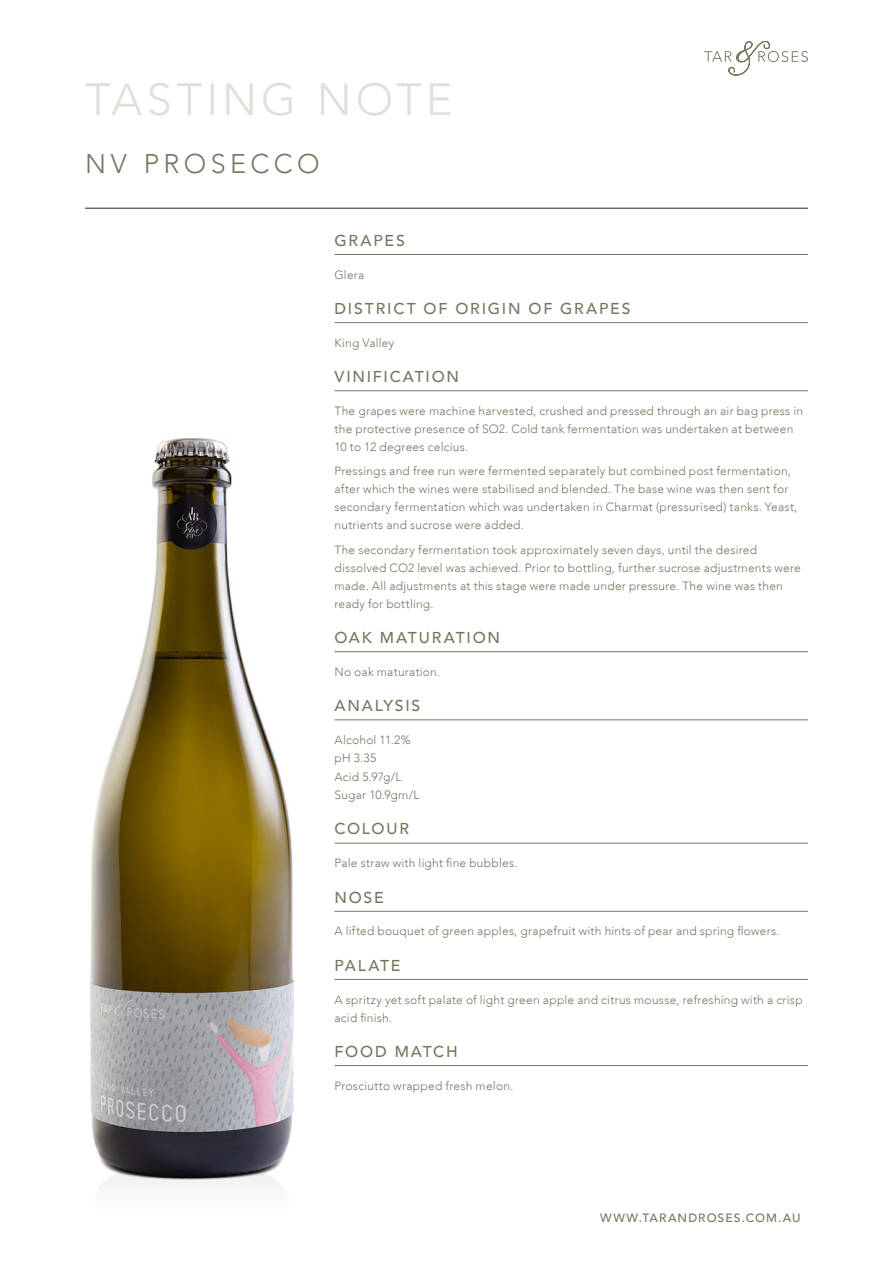
<style>
.page{position:relative;width:893px;height:1263px;background:#fff}
.page>*{position:absolute;margin:0;border:0;box-sizing:border-box;transform-origin:0 0}
.HEADING_-_SAN_SERIF{font:300 45px "Avenir LT";letter-spacing:.09em;color:#e0e0d9}
.HEADING_-_SANS_SERIF{font:300 27px "Avenir LT";letter-spacing:.16em;color:#787661}
._3_COLUMN_SUB_HEADIN{font:500 15.75px "Avenir LT";letter-spacing:.115em;color:#787661}
._3_COLUMN_BODY_COPY{font:300 12px/18px "Avenir LT";letter-spacing:.02em;color:#787661}
._3_COLUMN_BODY_COPY-2{font:500 12px "Avenir LT";letter-spacing:.095em;color:#787661}
</style>
<div class="page">
<hr style="left:334px;top:254px;width:474px;height:1px;background:#787661">
<hr style="left:334px;top:322px;width:474px;height:1px;background:#787661">
<hr style="left:334px;top:390px;width:474px;height:1px;background:#787661">
<hr style="left:334px;top:651px;width:474px;height:1px;background:#787661">
<hr style="left:334px;top:720px;width:474px;height:1px;background:#787661">
<hr style="left:334px;top:843px;width:474px;height:1px;background:#787661">
<hr style="left:334px;top:911px;width:474px;height:1px;background:#787661">
<hr style="left:334px;top:979px;width:474px;height:1px;background:#787661">
<hr style="left:334px;top:1065px;width:474px;height:1px;background:#787661">
<hr style="left:85px;top:208px;width:723px;height:1px;background:#231f20">
<svg style="left:704px;top:41px;width:104px;height:34px"></svg>
<img style="left:91px;top:438px;width:202px;height:751px">
<p class="HEADING_-_SAN_SERIF" style="left:85px;top:74px;width:369px">TASTING NOTE</p>
<p class="HEADING_-_SANS_SERIF" style="left:85px;top:147px;width:236px">NV PROSECCO</p>
<p class="_3_COLUMN_SUB_HEADIN" style="left:334px;top:231px;width:72px">GRAPES</p>
<p class="_3_COLUMN_BODY_COPY" style="left:334px;top:266px;width:31px">Glera</p>
<p class="_3_COLUMN_SUB_HEADIN" style="left:334px;top:299px;width:298px">DISTRICT OF ORIGIN OF GRAPES</p>
<p class="_3_COLUMN_BODY_COPY" style="left:334px;top:334px;width:61px">King Valley</p>
<p class="_3_COLUMN_SUB_HEADIN" style="left:334px;top:367px;width:126px">VINIFICATION</p>
<p class="_3_COLUMN_BODY_COPY" style="left:334px;top:402px;width:470px">The grapes were machine harvested, crushed and pressed through an air bag press in the protective presence of SO2. Cold tank fermentation was undertaken at between<br>10 to 12 degrees celcius.</p>
<p class="_3_COLUMN_BODY_COPY" style="left:334px;top:462px;width:464px">Pressings and free run were fermented separately but combined post fermentation, after which the wines were stabilised and blended. The base wine was then sent for secondary fermentation which was undertaken in Charmat (pressurised) tanks. Yeast, nutrients and sucrose were added.</p>
<p class="_3_COLUMN_BODY_COPY" style="left:334px;top:541px;width:468px">The secondary fermentation took approximately seven days, until the desired dissolved CO2 level was achieved. Prior to bottling, further sucrose adjustments were made. All adjustments at this stage were made under pressure. The wine was then ready for bottling.</p>
<p class="_3_COLUMN_SUB_HEADIN" style="left:334px;top:628px;width:167px">OAK MATURATION</p>
<p class="_3_COLUMN_BODY_COPY" style="left:334px;top:663px;width:107px">No oak maturation.</p>
<p class="_3_COLUMN_SUB_HEADIN" style="left:334px;top:697px;width:87px">ANALYSIS</p>
<p class="_3_COLUMN_BODY_COPY" style="left:334px;top:731px;width:78px">Alcohol 11.2%</p>
<p class="_3_COLUMN_BODY_COPY" style="left:334px;top:749px;width:43px">pH 3.35</p>
<p class="_3_COLUMN_BODY_COPY" style="left:334px;top:768px;width:69px">Acid 5.97g/L</p>
<p class="_3_COLUMN_BODY_COPY" style="left:334px;top:786px;width:86px">Sugar 10.9gm/L</p>
<p class="_3_COLUMN_SUB_HEADIN" style="left:334px;top:820px;width:76px">COLOUR</p>
<p class="_3_COLUMN_BODY_COPY" style="left:334px;top:854px;width:184px">Pale straw with light fine bubbles.</p>
<p class="_3_COLUMN_SUB_HEADIN" style="left:334px;top:888px;width:51px">NOSE</p>
<p class="_3_COLUMN_BODY_COPY" style="left:334px;top:922px;width:446px">A lifted bouquet of green apples, grapefruit with hints of pear and spring flowers.</p>
<p class="_3_COLUMN_SUB_HEADIN" style="left:334px;top:956px;width:68px">PALATE</p>
<p class="_3_COLUMN_BODY_COPY" style="left:334px;top:990px;width:470px">A spritzy yet soft palate of light green apple and citrus mousse, refreshing with a crisp acid finish.</p>
<p class="_3_COLUMN_SUB_HEADIN" style="left:334px;top:1042px;width:125px">FOOD MATCH</p>
<p class="_3_COLUMN_BODY_COPY" style="left:334px;top:1077px;width:180px">Prosciutto wrapped fresh melon.</p>
<p class="_3_COLUMN_BODY_COPY-2" style="left:600px;top:1211px;width:202px">WWW.TARANDROSES.COM.AU</p>
</div>
